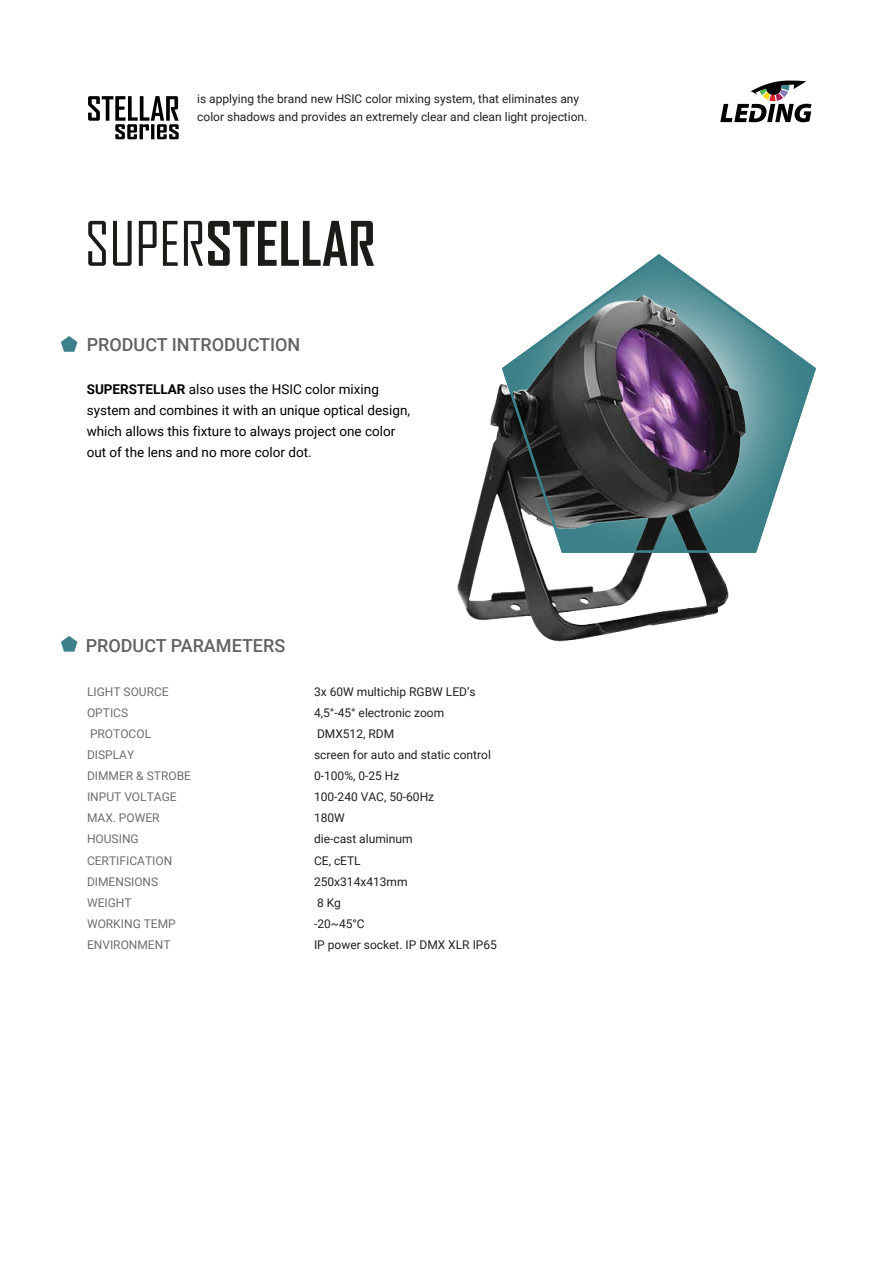
<style>
.page{position:relative;width:893px;height:1263px;background:#fff}
.page>*{position:absolute;margin:0;border:0;box-sizing:border-box;transform-origin:0 0}
.t1{font:700 58.8px "Agency FB";color:#1c1b18}
.t2{font:500 18px "Roboto";color:rgb(59 59 60/.8)}
.t3{font:13.5px/21px "Roboto";color:#000}
.t4{font:12px/21px "Roboto";color:#231f20}
.t5{font:12px/21px "Roboto";color:#6d6e71}
.s1{font-weight:400}
.s2{font-weight:700}
</style>
<div class="page">
<svg style="left:720px;top:80px;width:92px;height:42px"></svg>
<img style="left:457px;top:384px;width:272px;height:258px">
<svg style="left:502px;top:254px;width:314px;height:299px"></svg>
<svg style="left:61px;top:336px;width:16px;height:16px"></svg>
<svg style="left:61px;top:636px;width:16px;height:16px"></svg>
<svg style="left:88px;top:96px;width:91px;height:43px"></svg>
<p class="t4" style="left:197px;top:90px;width:392px;line-height:18px">is applying the brand new HSIC color mixing system, that eliminates any color shadows and provides an extremely clear and clean light projection.</p>
<h1 class="t1" style="left:85px;top:207px;width:292px"><span class="s1">SUPER</span>STELLAR</h1>
<h2 class="t2" style="left:87px;top:332px;width:215px">PRODUCT INTRODUCTION</h2>
<p class="t3" style="left:87px;top:378px;width:325px"><span class="s2">SUPERSTELLAR</span> also uses the HSIC color mixing system and combines it with an unique optical design, which allows this fixture to always project one color out of the lens and no more color dot.</p>
<h2 class="t2" style="left:86px;top:633px;width:201px">PRODUCT PARAMETERS</h2>
<p class="t5" style="left:87px;top:681px;width:105px">LIGHT SOURCE<br>OPTICS<br>PROTOCOL<br>DISPLAY<br>DIMMER &amp; STROBE<br>INPUT VOLTAGE<br>MAX. POWER<br>HOUSING<br>CERTIFICATION<br>DIMENSIONS<br>WEIGHT<br>WORKING TEMP<br>ENVIRONMENT</p>
<p class="t4" style="left:314px;top:681px;width:184px">3x 60W multichip RGBW LED’s<br>4,5°-45° electronic zoom<br>DMX512, RDM<br>screen for auto and static control<br>0-100%, 0-25 Hz<br>100-240 VAC, 50-60Hz<br>180W<br>die-cast aluminum<br>CE, cETL<br>250x314x413mm<br>8 Kg<br>-20~45°C<br>IP power socket. IP DMX XLR IP65</p>
</div>
